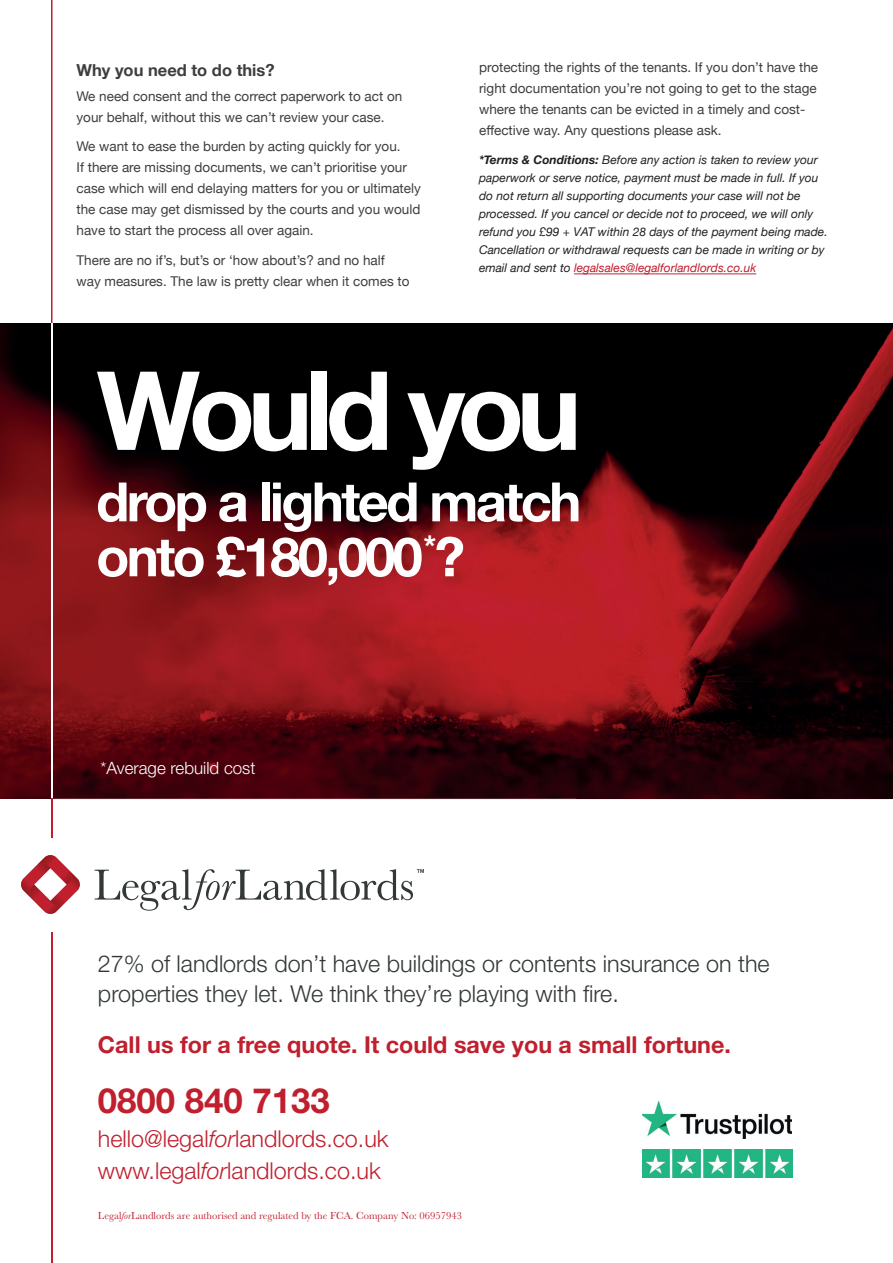
<style>
.page{position:relative;width:893px;height:1263px;background:#fff}
.page>*{position:absolute;margin:0;border:0;box-sizing:border-box;transform-origin:0 0}
.t1{font:700 109.5px "Helvetica Neue LT Std";letter-spacing:-.07em;color:#fff}
.t2{font:700 54.3px/54.9px "Helvetica Neue LT Std";letter-spacing:-.05em;color:#fff}
.t3{font:700 34.8px "Helvetica Neue LT Std";color:#c01f2e}
.t4{font:300 23.4px/29.7px "Helvetica Neue LT Std";color:#323738}
.t5{font:300 23.4px/32.5px "Helvetica Neue LT Std";color:#c01f2e}
.t6{font:700 23.4px "Helvetica Neue LT Std";color:#c01f2e}
.t7{font:300 16.95px "Helvetica Neue LT Std";color:#fff}
.t8{font:700 16.5px "Helvetica Neue";color:#3e3e3f}
.Body{font:13.5px/21px "Helvetica Neue";color:#3e3e3f}
.t9{font:italic 12px/18px "Helvetica Neue";color:#231f20}
.t10{font:10.65px "Baskerville";color:#c01f2e}
.s1{font-weight:700}
.s2{color:#be1d2c}
.s3{font-family:"Helvetica Neue";font-style:italic}
.s4{font-style:italic}
</style>
<div class="page">
<hr style="left:51px;top:0;width:2px;height:1162px;background:#be1f2e">
<div style="left:0;top:323px;width:893px;height:940px;background:#fff"></div>
<img style="left:0;top:323px;width:892px;height:476px">
<hr style="left:51px;top:323px;width:1px;height:940px;background:#fff">
<hr style="left:51px;top:798px;width:1px;height:465px;background:#c01f2e">
<div style="left:10px;top:838px;width:79px;height:93px;background:#fff"></div>
<svg style="left:21px;top:855px;width:59px;height:59px"></svg>
<svg style="left:95px;top:869px;width:329px;height:42px"></svg>
<img style="left:642px;top:1101px;width:150px;height:37px">
<img style="left:642px;top:1149px;width:151px;height:29px">
<hr style="left:574px;top:274px;width:182px;height:1px;background:#be1d2c">
<p class="t8" style="left:77px;top:57px;width:200px">Why you need to do this?</p>
<p class="Body" style="left:77px;top:86px;width:327px">We need consent and the correct paperwork to act on your behalf, without this we can’t review your case.</p>
<p class="Body" style="left:77px;top:137px;width:346px">We want to ease the burden by acting quickly for you.<br>If there are missing documents, we can’t prioritise your case which will end delaying matters for you or ultimately the case may get dismissed by the courts and you would have to start the process all over again.</p>
<p class="Body" style="left:77px;top:250px;width:335px">There are no if’s, but’s or ‘how about’s? and no half way measures. The law is pretty clear when it comes to</p>
<p class="Body" style="left:479px;top:58px;width:341px">protecting the rights of the tenants. If you don’t have the right documentation you’re not going to get to the stage where the tenants can be evicted in a timely and cost&shy;effective way. Any questions please ask.</p>
<p class="t9" style="left:479px;top:151px;width:350px"><span class="s1">*Terms &amp; Conditions:</span> Before any action is taken to review your paperwork or serve notice, payment must be made in full. If you do not return all supporting documents your case will not be processed. If you cancel or decide not to proceed, we will only refund you £99 + VAT within 28 days of the payment being made.<br>Cancellation or withdrawal requests can be made in writing or by email and sent to <span class="s2">legalsales@legalforlandlords.co.uk</span></p>
<p class="t1" style="left:97px;top:343px;width:486px">Would you</p>
<p class="t2" style="left:96px;top:473px;width:487px">drop a lighted match onto £180,000<sup>*</sup>?</p>
<p class="t7" style="left:100px;top:757px;width:157px">*Average rebuild cost</p>
<p class="t4" style="left:98px;top:949px;width:673px">27% of landlords don’t have buildings or contents insurance on the properties they let. We think they’re playing with fire.</p>
<p class="t6" style="left:98px;top:1030px;width:634px">Call us for a free quote. It could save you a small fortune.</p>
<p class="t3" style="left:98px;top:1079px;width:233px">0800 840 7133</p>
<p class="t5" style="left:98px;top:1121px;width:292px">hello@legal<span class="s3">for</span>landlords.co.uk www.legal<span class="s3">for</span>landlords.co.uk</p>
<p class="t10" style="left:98px;top:1209px;width:366px">Legal<span class="s4">for</span>Landlords are authorised and regulated by the FCA. Company No: 06957943</p>
</div>
